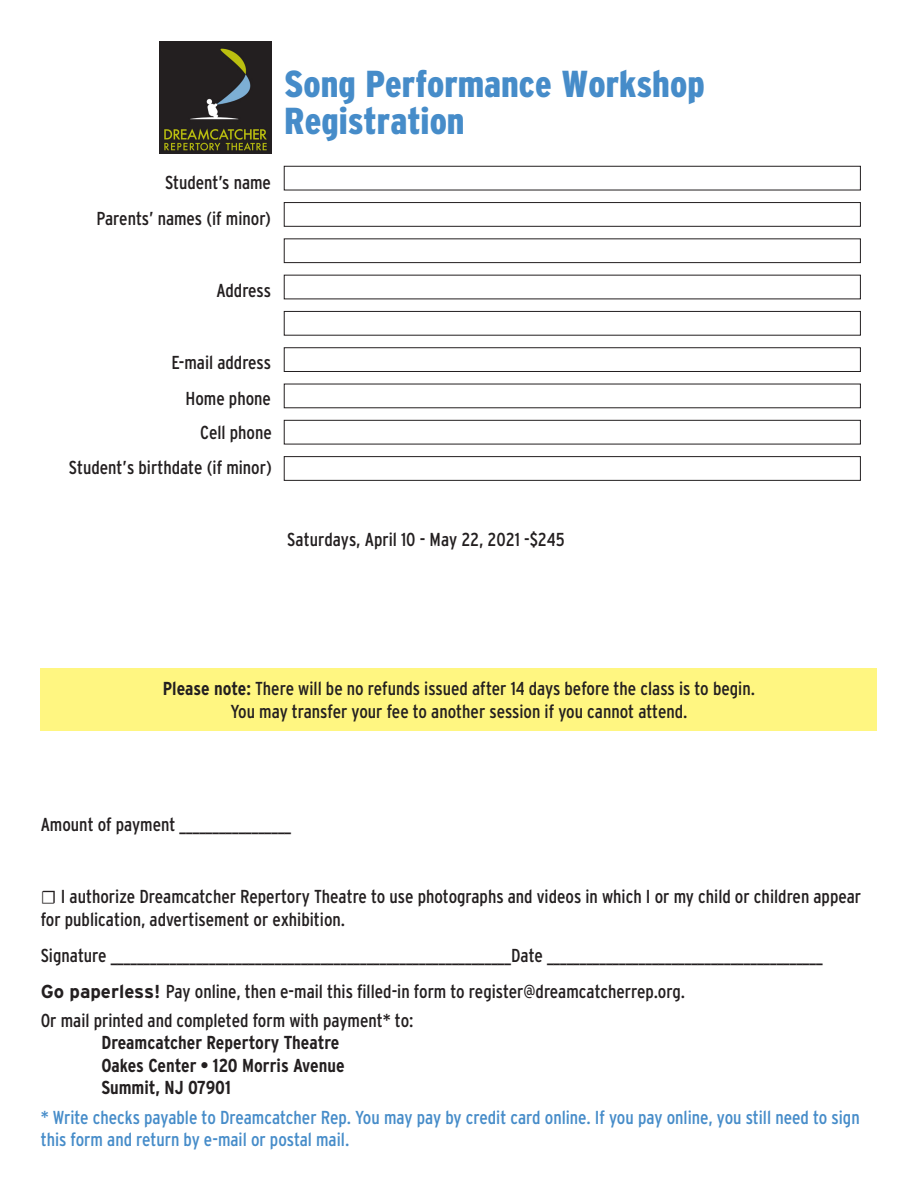
<style>
.page{position:relative;width:918px;height:1188px;background:#fff}
.page>*{position:absolute;margin:0;border:0;box-sizing:border-box;transform-origin:0 0}
.t1{font:900 condensed 37.5px/37.2px "Interstate";color:#468cc9}
.t2{font:condensed 18.75px/22.5px "Interstate";color:#231f20}
.t3{font:condensed 18.75px/22.5px "Interstate";color:#468cc9}
.t4{font:700 condensed 18.75px "Interstate";color:#231f20}
.s1{font-weight:700}
.s2{font-family:"Minion Pro";font-stretch:normal}
.s3{font-weight:700;font-stretch:normal}
</style>
<div class="page">
<img style="left:159px;top:41px;width:112px;height:112px">
<div style="left:40px;top:668px;width:838px;height:62px;background:#fff681"></div>
<div style="left:284px;top:166px;width:577px;height:24px;border:1px solid #231f20"></div>
<div style="left:284px;top:202px;width:577px;height:25px;border:1px solid #231f20"></div>
<div style="left:284px;top:239px;width:577px;height:24px;border:1px solid #231f20"></div>
<div style="left:284px;top:311px;width:577px;height:24px;border:1px solid #231f20"></div>
<div style="left:284px;top:348px;width:577px;height:24px;border:1px solid #231f20"></div>
<div style="left:284px;top:420px;width:577px;height:24px;border:1px solid #231f20"></div>
<div style="left:284px;top:456px;width:577px;height:25px;border:1px solid #231f20"></div>
<p class="t2" style="left:165px;top:171px;width:107px">Student’s name</p>
<p class="t2" style="left:97px;top:207px;width:176px">Parents’ names (if minor)</p>
<p class="t1" style="left:284px;top:65px;width:422px">Song Performance Workshop<br>Registration</p>
<p class="t2" style="left:216px;top:279px;width:56px">Address</p>
<p class="t2" style="left:171px;top:351px;width:101px">E-mail address</p>
<p class="t2" style="left:185px;top:387px;width:87px">Home phone</p>
<p class="t2" style="left:69px;top:415px;width:205px;line-height:35.1px;text-align:right">Cell phone<br>Student’s birthdate (if minor)</p>
<p class="t2" style="left:287px;top:528px;width:279px">Saturdays, April 10 - May 22, 2021 -$245</p>
<p class="t2" style="left:163px;top:677px;width:594px;text-align:center"><span class="s1">Please note:</span> There will be no refunds issued after 14 days before the class is to begin.<br>You may transfer your fee to another session if you cannot attend.</p>
<p class="t2" style="left:41px;top:813px;width:252px">Amount of payment _________________</p>
<p class="t2" style="left:41px;top:885px;width:822px"><span class="s2">☐</span> I authorize Dreamcatcher Repertory Theatre to use photographs and videos in which I or my child or children appear for publication, advertisement or exhibition.</p>
<p class="t2" style="left:41px;top:944px;width:783px">Signature _____________________________________________________________Date __________________________________________</p>
<p class="t2" style="left:41px;top:980px;width:646px"><span class="s3">Go paperless!</span> Pay online, then e-mail this filled-in form to register@dreamcatcherrep.org.</p>
<p class="t2" style="left:41px;top:1009px;width:374px">Or mail printed and completed form with payment* to:</p>
<p class="t4" style="left:101px;top:1032px;width:240px">Dreamcatcher Repertory Theatre</p>
<p class="t4" style="left:101px;top:1055px;width:245px">Oakes Center • 120 Morris Avenue</p>
<p class="t4" style="left:101px;top:1077px;width:131px">Summit, NJ 07901</p>
<p class="t3" style="left:41px;top:1106px;width:821px">* Write checks payable to Dreamcatcher Rep. You may pay by credit card online. If you pay online, you still need to sign this form and return by e-mail or postal mail.</p>
</div>
